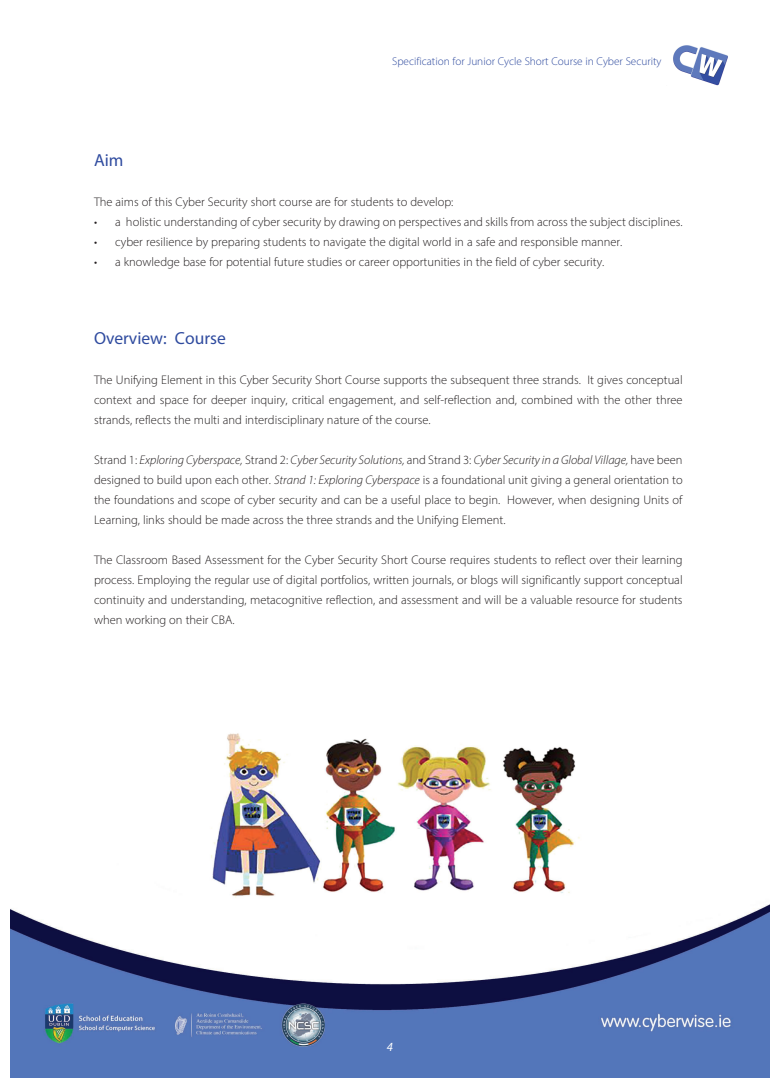
<style>
.page{position:relative;width:780px;height:1088px;background:#fff}
.page>*{position:absolute;margin:0;border:0;box-sizing:border-box;transform-origin:0 0}
.t1{font:17.5px "Myriad Pro";color:#2f4b9f}
.t2{font:300 12.5px/20px "Myriad Pro";color:#231f20;text-align:justify}
.t3{font:italic 12.5px "Myriad Pro";color:#fff}
.t4{font:300 11.25px "Myriad Pro";color:#2f4b9f}
.s1{font-style:italic}
</style>
<div class="page">
<img style="left:11px;top:85px;width:758px;height:992px">
<img style="left:673px;top:45px;width:55px;height:40px">
<img style="left:196px;top:700px;width:388px;height:219px">
<p class="t4" style="left:392px;top:57px;width:271px">Specification for Junior Cycle Short Course in Cyber Security</p>
<h1 class="t1" style="left:94px;top:153px;width:31px">Aim</h1>
<p class="t2" style="left:94px;top:192px;width:361px">The aims of this Cyber Security short course are for students to develop:</p>
<p class="t2" style="left:94px;top:212px;width:590px">• a holistic understanding of cyber security by drawing on perspectives and skills from across the subject disciplines.</p>
<p class="t2" style="left:94px;top:232px;width:530px">• cyber resilience by preparing students to navigate the digital world in a safe and responsible manner.</p>
<p class="t2" style="left:94px;top:252px;width:512px">• a knowledge base for potential future studies or career opportunities in the field of cyber security.</p>
<h1 class="t1" style="left:94px;top:332px;width:133px">Overview: Course</h1>
<p class="t2" style="left:94px;top:371px;width:590px">The Unifying Element in this Cyber Security Short Course supports the subsequent three strands. It gives conceptual context and space for deeper inquiry, critical engagement, and self-reflection and, combined with the other three strands, reflects the multi and interdisciplinary nature of the course.</p>
<p class="t2" style="left:94px;top:451px;width:590px">Strand 1: <span class="s1">Exploring Cyberspace,</span> Strand 2: <span class="s1">Cyber Security Solutions,</span> and Strand 3: <span class="s1">Cyber Security in a Global Village,</span> have been designed to build upon each other. <span class="s1">Strand 1: Exploring Cyberspace</span> is a foundational unit giving a general orientation to the foundations and scope of cyber security and can be a useful place to begin. However, when designing Units of Learning, links should be made across the three strands and the Unifying Element.</p>
<p class="t2" style="left:94px;top:551px;width:590px">The Classroom Based Assessment for the Cyber Security Short Course requires students to reflect over their learning process. Employing the regular use of digital portfolios, written journals, or blogs will significantly support conceptual continuity and understanding, metacognitive reflection, and assessment and will be a valuable resource for students when working on their CBA.</p>
<p class="t3" style="left:387px;top:1039px;width:8px">4</p>
</div>
